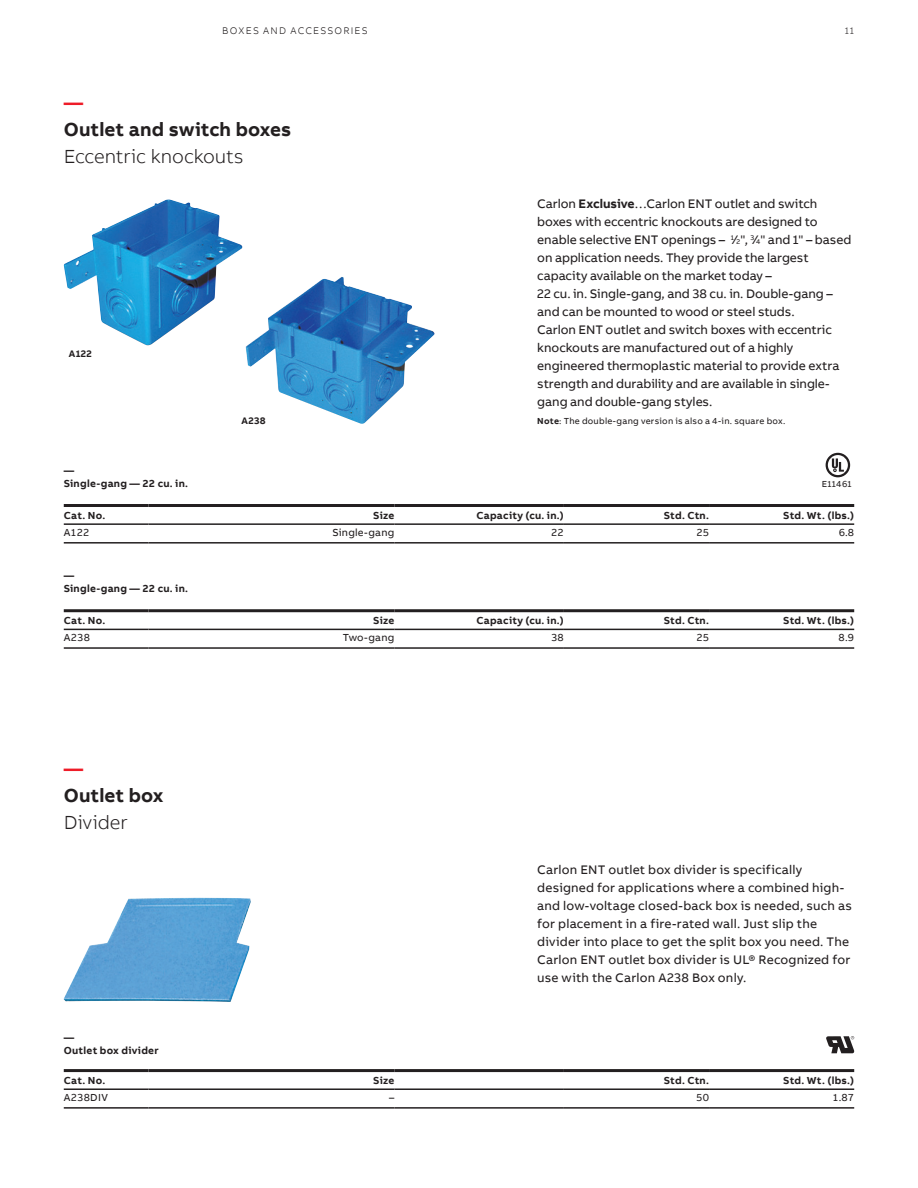
<style>
.page{position:relative;width:918px;height:1188px;background:#fff}
.page>*{position:absolute;margin:0;border:0;box-sizing:border-box;transform-origin:0 0}
.Headline_S_13pt_18pt{font:700 19.5px "AB Bvoice";color:#231f20}
.Headline_S_13pt_18pt-2{font:300 19.5px "AB Bvoice";letter-spacing:-.005em;color:#231f20}
.Headline_S_13pt_18pt-3{font:700 19.5px "AB Bvoice";color:#ee1c28}
.Copytext_8_5pt_12pt{font:12.75px/18px "AB Bvoice";letter-spacing:-.005em;color:#231f20}
.Copytext_8_5pt_12pt-2{font:12.75px/18px "AB Bvoice";letter-spacing:.015em;color:#231f20}
.Table_Title_Right_7p{font:700 10.5px "AB Bvoice";letter-spacing:.02em;color:#231f20}
.Table_Title_Left_7pt{font:700 10.5px "AB Bvoice";letter-spacing:.025em;color:#231f20}
.Table_Content_Right{font:10.5px "AB Bvoice";letter-spacing:.02em;color:#231f20}
.Header_Information_7{font:300 9.9px "AB Bvoice";letter-spacing:.12em;color:#231f20}
.Caption_6pt_8pt{font:700 9.75px "AB Bvoice";letter-spacing:.035em;color:#231f20}
.Copytext_8_5pt_12pt-3{font:9px "AB Bvoice";letter-spacing:.025em;color:#231f20}
.Caption_6pt_8pt-2{font:9px "AB Bvoice";letter-spacing:.03em;color:#231f20}
.s1{font-weight:700}
.s2{font-size:7.05px}
</style>
<div class="page">
<hr style="left:64px;top:504px;width:85px;height:3px;background:#231f20">
<hr style="left:149px;top:504px;width:245px;height:3px;background:#231f20">
<hr style="left:394px;top:504px;width:170px;height:3px;background:#231f20">
<hr style="left:564px;top:504px;width:145px;height:3px;background:#231f20">
<hr style="left:709px;top:504px;width:145px;height:3px;background:#231f20">
<hr style="left:64px;top:523px;width:85px;height:2px;background:#231f20">
<hr style="left:149px;top:523px;width:245px;height:2px;background:#231f20">
<hr style="left:394px;top:523px;width:170px;height:2px;background:#231f20">
<hr style="left:564px;top:523px;width:145px;height:2px;background:#231f20">
<hr style="left:709px;top:523px;width:145px;height:2px;background:#231f20">
<hr style="left:64px;top:542px;width:85px;height:2px;background:#231f20">
<hr style="left:149px;top:542px;width:245px;height:2px;background:#231f20">
<hr style="left:394px;top:542px;width:170px;height:2px;background:#231f20">
<hr style="left:564px;top:542px;width:145px;height:2px;background:#231f20">
<hr style="left:709px;top:542px;width:145px;height:2px;background:#231f20">
<hr style="left:64px;top:1069px;width:85px;height:3px;background:#231f20">
<hr style="left:149px;top:1069px;width:245px;height:3px;background:#231f20">
<hr style="left:394px;top:1069px;width:170px;height:3px;background:#231f20">
<hr style="left:564px;top:1069px;width:145px;height:3px;background:#231f20">
<hr style="left:709px;top:1069px;width:145px;height:3px;background:#231f20">
<hr style="left:64px;top:1088px;width:85px;height:2px;background:#231f20">
<hr style="left:149px;top:1088px;width:245px;height:2px;background:#231f20">
<hr style="left:394px;top:1088px;width:170px;height:2px;background:#231f20">
<hr style="left:564px;top:1088px;width:145px;height:2px;background:#231f20">
<hr style="left:709px;top:1088px;width:145px;height:2px;background:#231f20">
<hr style="left:64px;top:1107px;width:85px;height:2px;background:#231f20">
<hr style="left:149px;top:1107px;width:245px;height:2px;background:#231f20">
<hr style="left:394px;top:1107px;width:170px;height:2px;background:#231f20">
<hr style="left:564px;top:1107px;width:145px;height:2px;background:#231f20">
<hr style="left:709px;top:1107px;width:145px;height:2px;background:#231f20">
<hr style="left:64px;top:609px;width:85px;height:3px;background:#231f20">
<hr style="left:149px;top:609px;width:245px;height:3px;background:#231f20">
<hr style="left:394px;top:609px;width:170px;height:3px;background:#231f20">
<hr style="left:564px;top:609px;width:145px;height:3px;background:#231f20">
<hr style="left:709px;top:609px;width:145px;height:3px;background:#231f20">
<hr style="left:64px;top:629px;width:85px;height:1px;background:#231f20">
<hr style="left:149px;top:629px;width:245px;height:1px;background:#231f20">
<hr style="left:394px;top:629px;width:170px;height:1px;background:#231f20">
<hr style="left:564px;top:629px;width:145px;height:1px;background:#231f20">
<hr style="left:709px;top:629px;width:145px;height:1px;background:#231f20">
<hr style="left:64px;top:647px;width:85px;height:2px;background:#231f20">
<hr style="left:149px;top:647px;width:245px;height:2px;background:#231f20">
<hr style="left:394px;top:647px;width:170px;height:2px;background:#231f20">
<hr style="left:564px;top:647px;width:145px;height:2px;background:#231f20">
<hr style="left:709px;top:647px;width:145px;height:2px;background:#231f20">
<svg style="left:826px;top:453px;width:24px;height:24px"></svg>
<img style="left:64px;top:199px;width:179px;height:146px">
<img style="left:64px;top:898px;width:187px;height:104px">
<img style="left:246px;top:277px;width:189px;height:147px">
<svg style="left:826px;top:1036px;width:28px;height:17px"></svg>
<p class="Header_Information_7" style="left:222px;top:24px;width:147px">BOXES AND ACCESSORIES</p>
<p class="Headline_S_13pt_18pt-3" style="left:64px;top:90px;width:21px">—</p>
<p class="Headline_S_13pt_18pt" style="left:64px;top:117px;width:229px">Outlet and switch boxes</p>
<p class="Headline_S_13pt_18pt-2" style="left:64px;top:145px;width:182px">Eccentric knockouts</p>
<p class="Caption_6pt_8pt" style="left:69px;top:348px;width:25px">A122</p>
<p class="Table_Title_Left_7pt" style="left:64px;top:463px;width:12px">—</p>
<p class="Table_Title_Left_7pt" style="left:64px;top:477px;width:126px">Single-gang — 22 cu. in.</p>
<p class="Caption_6pt_8pt" style="left:242px;top:414px;width:26px">A238</p>
<p class="Header_Information_7" style="left:845px;top:24px;width:11px">11</p>
<p class="Copytext_8_5pt_12pt" style="left:537px;top:195px;width:316px">Carlon <span class="s1">Exclusive</span>…Carlon ENT outlet and switch boxes with eccentric knockouts are designed to enable selective ENT openings – <sup>1</sup>⁄<span class="s2">2</span>", <sup>3</sup>⁄<span class="s2">4</span>" and 1" – based on application needs. They provide the largest capacity available on the market today –<br>22 cu. in. Single-gang, and 38 cu. in. Double-gang – and can be mounted to wood or steel studs.<br>Carlon ENT outlet and switch boxes with eccentric knockouts are manufactured out of a highly engineered thermoplastic material to provide extra strength and durability and are available in single&shy;gang and double-gang styles.</p>
<p class="Copytext_8_5pt_12pt-3" style="left:537px;top:415px;width:250px"><span class="s1">Note</span>: The double-gang version is also a 4-in. square box.</p>
<p class="Caption_6pt_8pt-2" style="left:822px;top:479px;width:31px">E11461</p>
<p class="Table_Title_Right_7p" style="left:64px;top:509px;width:43px">Cat. No.</p>
<p class="Table_Title_Right_7p" style="left:373px;top:509px;width:23px">Size</p>
<p class="Table_Title_Right_7p" style="left:476px;top:509px;width:89px">Capacity (cu. in.)</p>
<p class="Table_Title_Right_7p" style="left:664px;top:509px;width:47px">Std. Ctn.</p>
<p class="Table_Title_Right_7p" style="left:783px;top:509px;width:72px">Std. Wt. (lbs.)</p>
<p class="Table_Content_Right" style="left:64px;top:526px;width:27px">A122</p>
<p class="Table_Content_Right" style="left:332px;top:526px;width:63px">Single-gang</p>
<p class="Table_Content_Right" style="left:551px;top:526px;width:14px">22</p>
<p class="Table_Content_Right" style="left:696px;top:526px;width:14px">25</p>
<p class="Table_Content_Right" style="left:839px;top:526px;width:17px">6.8</p>
<p class="Table_Title_Left_7pt" style="left:64px;top:569px;width:12px">—</p>
<p class="Table_Title_Left_7pt" style="left:64px;top:582px;width:126px">Single-gang — 22 cu. in.</p>
<p class="Table_Title_Right_7p" style="left:64px;top:614px;width:43px">Cat. No.</p>
<p class="Table_Title_Right_7p" style="left:373px;top:614px;width:23px">Size</p>
<p class="Table_Title_Right_7p" style="left:476px;top:614px;width:89px">Capacity (cu. in.)</p>
<p class="Table_Title_Right_7p" style="left:664px;top:614px;width:47px">Std. Ctn.</p>
<p class="Table_Title_Right_7p" style="left:783px;top:614px;width:72px">Std. Wt. (lbs.)</p>
<p class="Table_Content_Right" style="left:64px;top:631px;width:28px">A238</p>
<p class="Table_Content_Right" style="left:343px;top:631px;width:53px">Two-gang</p>
<p class="Table_Content_Right" style="left:551px;top:631px;width:14px">38</p>
<p class="Table_Content_Right" style="left:696px;top:631px;width:14px">25</p>
<p class="Table_Content_Right" style="left:839px;top:631px;width:17px">8.9</p>
<p class="Headline_S_13pt_18pt-3" style="left:64px;top:756px;width:21px">—</p>
<p class="Headline_S_13pt_18pt" style="left:64px;top:783px;width:101px">Outlet box</p>
<p class="Headline_S_13pt_18pt-2" style="left:64px;top:811px;width:66px">Divider</p>
<p class="Table_Title_Left_7pt" style="left:64px;top:1031px;width:12px">—</p>
<p class="Table_Title_Left_7pt" style="left:64px;top:1044px;width:96px">Outlet box divider</p>
<p class="Copytext_8_5pt_12pt-2" style="left:537px;top:861px;width:316px">Carlon ENT outlet box divider is specifically designed for applications where a combined high&shy;and low-voltage closed-back box is needed, such as for placement in a fire-rated wall. Just slip the divider into place to get the split box you need. The Carlon ENT outlet box divider is UL® Recognized for use with the Carlon A238 Box only.</p>
<p class="Table_Title_Right_7p" style="left:64px;top:1074px;width:43px">Cat. No.</p>
<p class="Table_Title_Right_7p" style="left:373px;top:1074px;width:23px">Size</p>
<p class="Table_Title_Right_7p" style="left:664px;top:1074px;width:47px">Std. Ctn.</p>
<p class="Table_Title_Right_7p" style="left:783px;top:1074px;width:72px">Std. Wt. (lbs.)</p>
<p class="Table_Content_Right" style="left:64px;top:1091px;width:46px">A238DIV</p>
<p class="Table_Content_Right" style="left:389px;top:1091px;width:7px">–</p>
<p class="Table_Content_Right" style="left:696px;top:1091px;width:14px">50</p>
<p class="Table_Content_Right" style="left:832px;top:1091px;width:23px">1.87</p>
</div>
